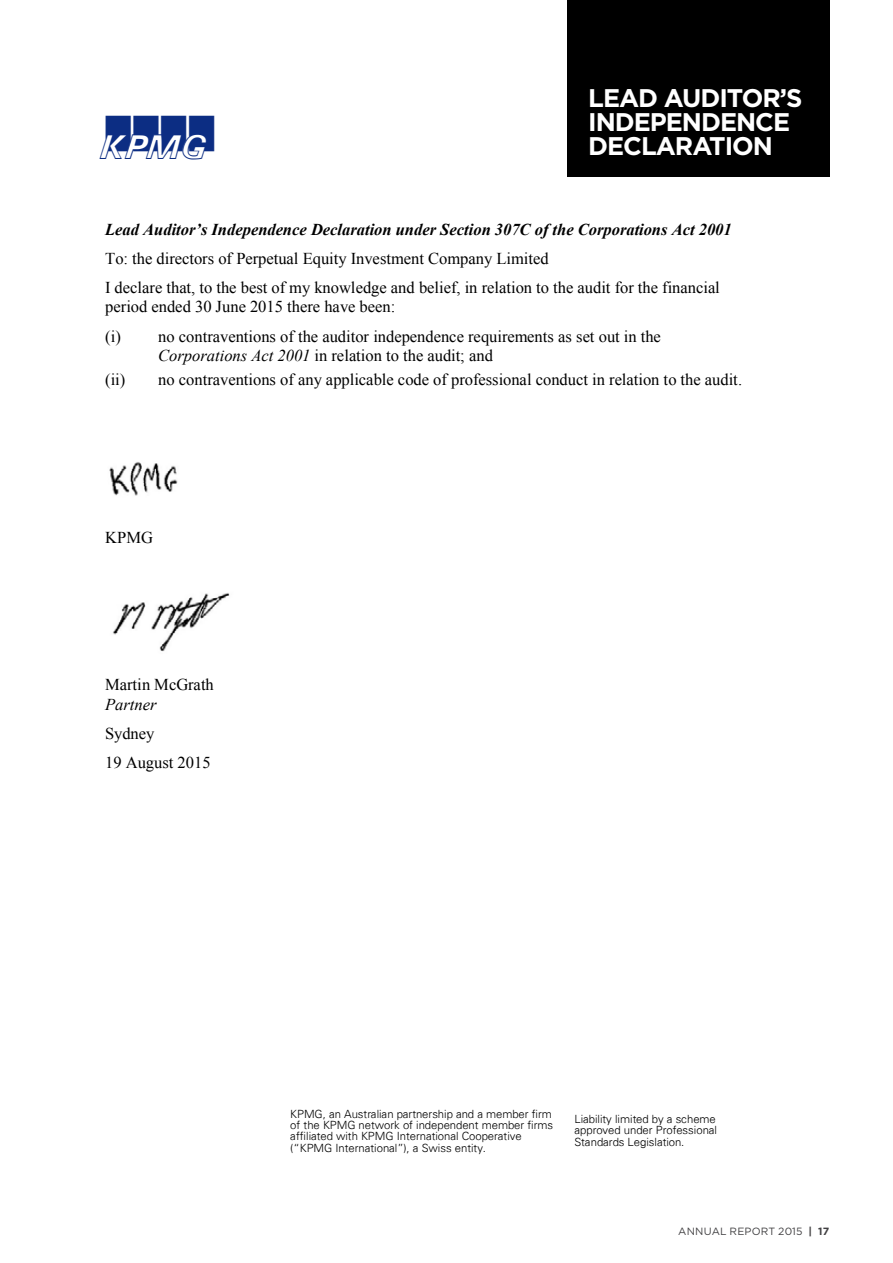
<style>
.page{position:relative;width:893px;height:1263px;background:#fff}
.page>*{position:absolute;margin:0;border:0;box-sizing:border-box;transform-origin:0 0}
.t1{font:33px "KPMG Logo";color:#0c2d83}
.t2{font:700 25.5px/24px "Gotham";letter-spacing:-.04em;color:#fff}
.t3{font:16.5px/29.1px "Times New Roman";color:#000}
.t4{font:italic 700 16.5px "Times New Roman";color:#000}
.t5{font:italic 16.5px "Times New Roman";color:#000}
.t6{font:300 11.4px/11.2px "Univers 45";color:#000}
.t7{font:10.5px "Gotham";letter-spacing:.015em;color:#414042}
.s1{font-style:italic}
.s2{font-weight:700}
</style>
<div class="page">
<img style="left:109px;top:462px;width:69px;height:34px">
<img style="left:113px;top:593px;width:117px;height:59px">
<div style="left:567px;top:0;width:262px;height:176px;background:#000"></div>
<h1 class="t1" style="left:105px;top:128px;width:111px">ABCD</h1>
<h2 class="t2" style="left:588px;top:86px;width:216px">LEAD AUDITOR’S<br>INDEPENDENCE<br>DECLARATION</h2>
<p class="t4" style="left:105px;top:218px;width:628px">Lead Auditor’s Independence Declaration under Section 307C of the Corporations Act 2001</p>
<p class="t3" style="left:105px;top:243px;width:616px">To: the directors of Perpetual Equity Investment Company Limited<br>I declare that, to the best of my knowledge and belief, in relation to the audit for the financial</p>
<p class="t3" style="left:105px;top:292px;width:557px">period ended 30 June 2015 there have been:<br>(i) no contraventions of the auditor independence requirements as set out in the</p>
<p class="t3" style="left:105px;top:343px;width:638px;line-height:24.2px;text-indent:53px"><span class="s1">Corporations Act 2001</span> in relation to the audit; and<br>(ii) no contraventions of any applicable code of professional conduct in relation to the audit.</p>
<p class="t3" style="left:105px;top:522px;width:49px">KPMG</p>
<p class="t3" style="left:105px;top:670px;width:110px">Martin McGrath</p>
<p class="t5" style="left:105px;top:693px;width:53px">Partner</p>
<p class="t3" style="left:105px;top:718px;width:107px">Sydney<br>19 August 2015</p>
<p class="t6" style="left:290px;top:1108px;width:264px">KPMG, an Australian partnership and a member firm of the KPMG network of independent member firms affiliated with KPMG International Cooperative (“KPMG International”), a Swiss entity.</p>
<p class="t6" style="left:574px;top:1113px;width:144px;text-align:justify">Liability limited by a scheme approved under Professional Standards Legislation.</p>
<p class="t7" style="left:678px;top:1225px;width:152px">ANNUAL REPORT 2015 <span class="s2">| 17</span></p>
</div>
